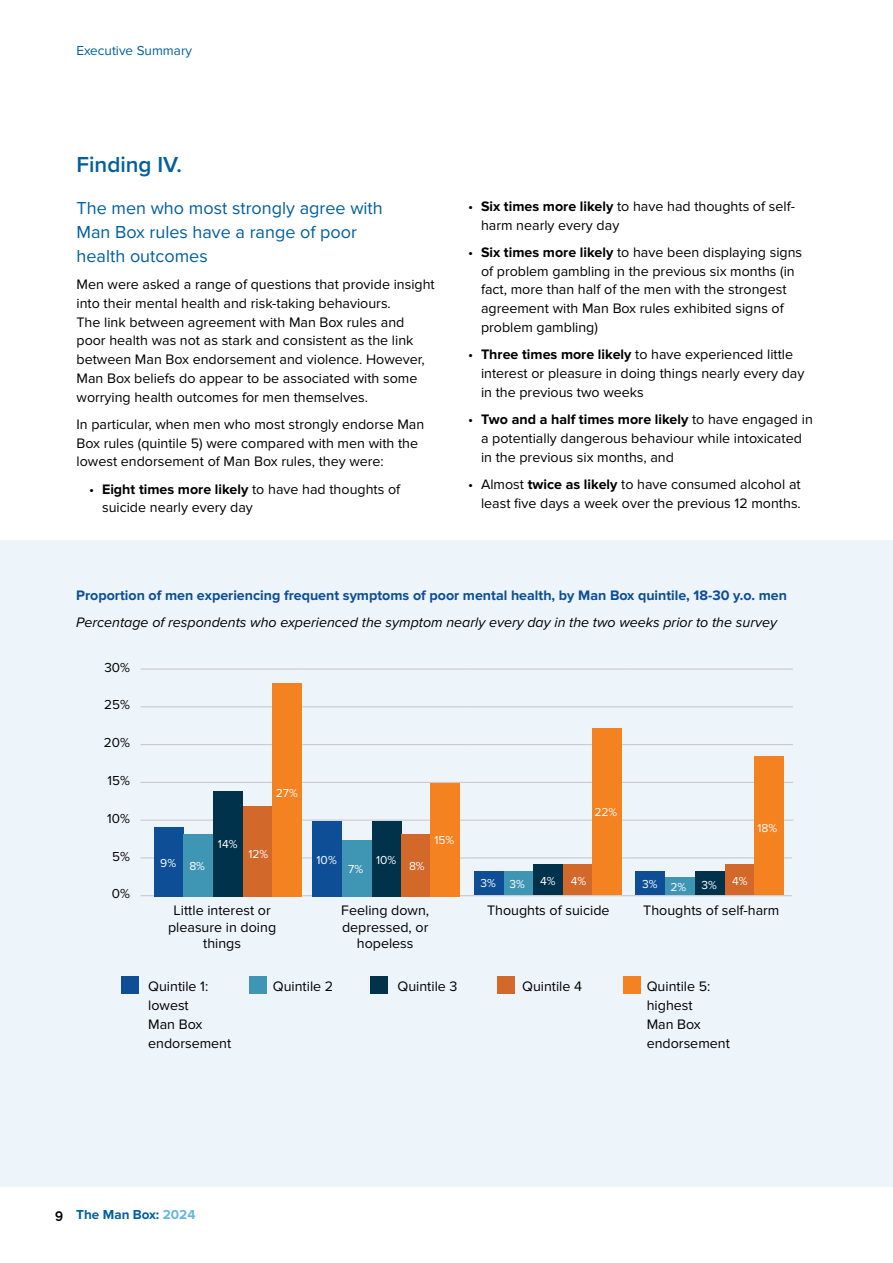
<style>
.page{position:relative;width:893px;height:1263px;background:#fff}
.page>*{position:absolute;margin:0;border:0;box-sizing:border-box;transform-origin:0 0}
.t1{font:600 22.5px "Proxima Nova";color:#005f9e}
.t2{font:18px/24px "Proxima Nova";color:#005f9e}
.t3{font:14.25px/18.8px "Proxima Nova";color:#000}
.t4{font:700 14.25px "Proxima Nova";color:#0d4e96}
.t5{font:italic 14.25px "Proxima Nova";color:#000}
.t6{font:13.5px "Proxima Nova";color:#000}
.t7{font:13.5px "Proxima Nova";color:#005f9e}
.t8{font:700 13.5px "Proxima Nova";color:#005f9e}
.t9{font:12px "Proxima Nova";color:#fff}
.s1{font-weight:700}
.s2{font-family:"Raleway";color:#000}
.s3{color:#67b6de}
</style>
<div class="page">
<div style="left:0;top:540px;width:893px;height:646px;background:#edf4fa"></div>
<hr style="left:141px;top:668px;width:163px;height:2px;background:#c9c7cb">
<hr style="left:304px;top:668px;width:163px;height:2px;background:#c9c7cb">
<hr style="left:467px;top:668px;width:163px;height:2px;background:#c9c7cb">
<hr style="left:630px;top:668px;width:163px;height:2px;background:#c9c7cb">
<hr style="left:141px;top:706px;width:163px;height:1px;background:#c9c7cb">
<hr style="left:304px;top:706px;width:163px;height:1px;background:#c9c7cb">
<hr style="left:467px;top:706px;width:163px;height:1px;background:#c9c7cb">
<hr style="left:630px;top:706px;width:163px;height:1px;background:#c9c7cb">
<hr style="left:141px;top:744px;width:163px;height:1px;background:#c9c7cb">
<hr style="left:304px;top:744px;width:163px;height:1px;background:#c9c7cb">
<hr style="left:467px;top:744px;width:163px;height:1px;background:#c9c7cb">
<hr style="left:630px;top:744px;width:163px;height:1px;background:#c9c7cb">
<hr style="left:141px;top:782px;width:163px;height:1px;background:#c9c7cb">
<hr style="left:304px;top:782px;width:163px;height:1px;background:#c9c7cb">
<hr style="left:467px;top:782px;width:163px;height:1px;background:#c9c7cb">
<hr style="left:630px;top:782px;width:163px;height:1px;background:#c9c7cb">
<hr style="left:141px;top:820px;width:163px;height:1px;background:#c9c7cb">
<hr style="left:304px;top:820px;width:163px;height:1px;background:#c9c7cb">
<hr style="left:467px;top:820px;width:163px;height:1px;background:#c9c7cb">
<hr style="left:630px;top:820px;width:163px;height:1px;background:#c9c7cb">
<hr style="left:141px;top:857px;width:163px;height:1px;background:#c9c7cb">
<hr style="left:304px;top:857px;width:163px;height:1px;background:#c9c7cb">
<hr style="left:467px;top:857px;width:163px;height:1px;background:#c9c7cb">
<hr style="left:630px;top:857px;width:162px;height:1px;background:#c9c7cb">
<hr style="left:141px;top:895px;width:163px;height:1px;background:#c9c7cb">
<hr style="left:304px;top:895px;width:163px;height:1px;background:#c9c7cb">
<hr style="left:467px;top:895px;width:163px;height:1px;background:#c9c7cb">
<hr style="left:630px;top:895px;width:162px;height:1px;background:#c9c7cb">
<div style="left:636px;top:871px;width:29px;height:24px;background:#0d4e96"></div>
<div style="left:665px;top:877px;width:30px;height:18px;background:#3f96b4"></div>
<div style="left:695px;top:871px;width:30px;height:24px;background:#00324b"></div>
<div style="left:725px;top:865px;width:30px;height:30px;background:#d3682b"></div>
<div style="left:754px;top:756px;width:29px;height:139px;background:#f58220"></div>
<div style="left:474px;top:871px;width:30px;height:24px;background:#0d4e96"></div>
<div style="left:504px;top:871px;width:29px;height:24px;background:#3f96b4"></div>
<div style="left:533px;top:865px;width:30px;height:30px;background:#00324b"></div>
<div style="left:563px;top:865px;width:30px;height:30px;background:#d3682b"></div>
<div style="left:592px;top:728px;width:30px;height:167px;background:#f58220"></div>
<div style="left:249px;top:976px;width:17px;height:17px;background:#3f96b4"></div>
<div style="left:121px;top:976px;width:18px;height:17px;background:#0d4e96"></div>
<div style="left:370px;top:976px;width:18px;height:17px;background:#00324b"></div>
<div style="left:497px;top:976px;width:18px;height:17px;background:#d3682b"></div>
<div style="left:623px;top:976px;width:18px;height:17px;background:#f58220"></div>
<div style="left:154px;top:827px;width:30px;height:69px;background:#0d4e96"></div>
<div style="left:184px;top:834px;width:29px;height:62px;background:#3f96b4"></div>
<div style="left:213px;top:791px;width:30px;height:105px;background:#00324b"></div>
<div style="left:243px;top:806px;width:30px;height:90px;background:#d3682b"></div>
<div style="left:272px;top:682px;width:30px;height:214px;background:#f58220"></div>
<div style="left:312px;top:821px;width:30px;height:75px;background:#0d4e96"></div>
<div style="left:342px;top:840px;width:30px;height:56px;background:#3f96b4"></div>
<div style="left:372px;top:821px;width:30px;height:75px;background:#00324b"></div>
<div style="left:402px;top:834px;width:29px;height:62px;background:#d3682b"></div>
<div style="left:430px;top:783px;width:30px;height:113px;background:#f58220"></div>
<p class="t7" style="left:77px;top:43px;width:117px">Executive Summary</p>
<h1 class="t1" style="left:77px;top:148px;width:107px">Finding IV.</h1>
<p class="t2" style="left:77px;top:196px;width:308px">The men who most strongly agree with<br>Man Box rules have a range of poor health outcomes</p>
<p class="t3" style="left:77px;top:275px;width:360px">Men were asked a range of questions that provide insight into their mental health and risk-taking behaviours.<br>The link between agreement with Man Box rules and poor health was not as stark and consistent as the link between Man Box endorsement and violence. However, Man Box beliefs do appear to be associated with some worrying health outcomes for men themselves.</p>
<p class="t3" style="left:77px;top:415px;width:349px">In particular, when men who most strongly endorse Man<br>Box rules (quintile 5) were compared with men with the lowest endorsement of Man Box rules, they were:</p>
<p class="t3" style="left:102px;top:480px;width:300px;text-indent:-13px">• <span class="s1">Eight times more likely</span> to have had thoughts of suicide nearly every day</p>
<p class="t3" style="left:481px;top:197px;width:315px;text-indent:-13px">• <span class="s1">Six times more likely</span> to have had thoughts of self&shy;harm nearly every day</p>
<p class="t3" style="left:481px;top:243px;width:323px;text-indent:-13px">• <span class="s1">Six times more likely</span> to have been displaying signs of problem gambling in the previous six months (in fact, more than half of the men with the strongest agreement with Man Box rules exhibited signs of problem gambling)</p>
<p class="t3" style="left:481px;top:345px;width:325px;text-indent:-13px">• <span class="s1">Three times more likely</span> to have experienced little interest or pleasure in doing things nearly every day in the previous two weeks</p>
<p class="t3" style="left:481px;top:410px;width:333px;text-indent:-13px">• <span class="s1">Two and a half times more likely</span> to have engaged in a potentially dangerous behaviour while intoxicated in the previous six months, and</p>
<p class="t3" style="left:468px;top:475px;width:334px;text-align:right">• Almost <span class="s1">twice as likely</span> to have consumed alcohol at least five days a week over the previous 12 months.</p>
<p class="t4" style="left:76px;top:587px;width:712px">Proportion of men experiencing frequent symptoms of poor mental health, by Man Box quintile, 18-30 y.o. men</p>
<p class="t5" style="left:76px;top:612px;width:702px">Percentage of respondents who experienced the symptom nearly every day in the two weeks prior to the survey</p>
<p class="t6" style="left:104px;top:659px;width:27px">30%</p>
<p class="t6" style="left:104px;top:697px;width:27px">25%</p>
<p class="t6" style="left:104px;top:735px;width:28px">20%</p>
<p class="t6" style="left:108px;top:773px;width:24px">15%</p>
<p class="t6" style="left:107px;top:810px;width:24px">10%</p>
<p class="t6" style="left:112px;top:848px;width:19px">5%</p>
<p class="t6" style="left:112px;top:886px;width:20px">0%</p>
<p class="t9" style="left:276px;top:786px;width:24px">27%</p>
<p class="t9" style="left:160px;top:858px;width:46px">9% 8%</p>
<p class="t9" style="left:218px;top:837px;width:21px">14%</p>
<p class="t9" style="left:248px;top:847px;width:21px">12%</p>
<p class="t9" style="left:317px;top:853px;width:22px">10%</p>
<p class="t9" style="left:348px;top:862px;width:16px">7%</p>
<p class="t9" style="left:376px;top:853px;width:22px">10%</p>
<p class="t9" style="left:409px;top:859px;width:17px">8%</p>
<p class="t9" style="left:434px;top:833px;width:21px">15%</p>
<p class="t9" style="left:594px;top:805px;width:24px">22%</p>
<p class="t9" style="left:481px;top:876px;width:46px">3% 3%</p>
<p class="t9" style="left:540px;top:874px;width:17px">4%</p>
<p class="t9" style="left:571px;top:874px;width:17px">4%</p>
<p class="t9" style="left:757px;top:821px;width:21px">18%</p>
<p class="t9" style="left:642px;top:878px;width:46px">3% 2%</p>
<p class="t9" style="left:701px;top:878px;width:17px">3%</p>
<p class="t9" style="left:732px;top:874px;width:17px">4%</p>
<p class="t3" style="left:168px;top:903px;width:110px;line-height:16.5px;text-align:center">Little interest or pleasure in doing things</p>
<p class="t3" style="left:341px;top:903px;width:89px;line-height:16.5px;text-align:center">Feeling down, depressed, or hopeless</p>
<p class="t3" style="left:487px;top:901px;width:124px">Thoughts of suicide</p>
<p class="t3" style="left:643px;top:901px;width:138px">Thoughts of self-harm</p>
<p class="t3" style="left:148px;top:977px;width:85px">Quintile 1: lowest<br>Man Box endorsement</p>
<p class="t3" style="left:273px;top:977px;width:62px">Quintile 2</p>
<p class="t3" style="left:397px;top:977px;width:62px">Quintile 3</p>
<p class="t3" style="left:522px;top:977px;width:62px">Quintile 4</p>
<p class="t3" style="left:647px;top:977px;width:85px">Quintile 5: highest<br>Man Box endorsement</p>
<p class="t8" style="left:55px;top:1206px;width:142px"><span class="s2">9</span> The Man Box: <span class="s3">2024</span></p>
</div>
